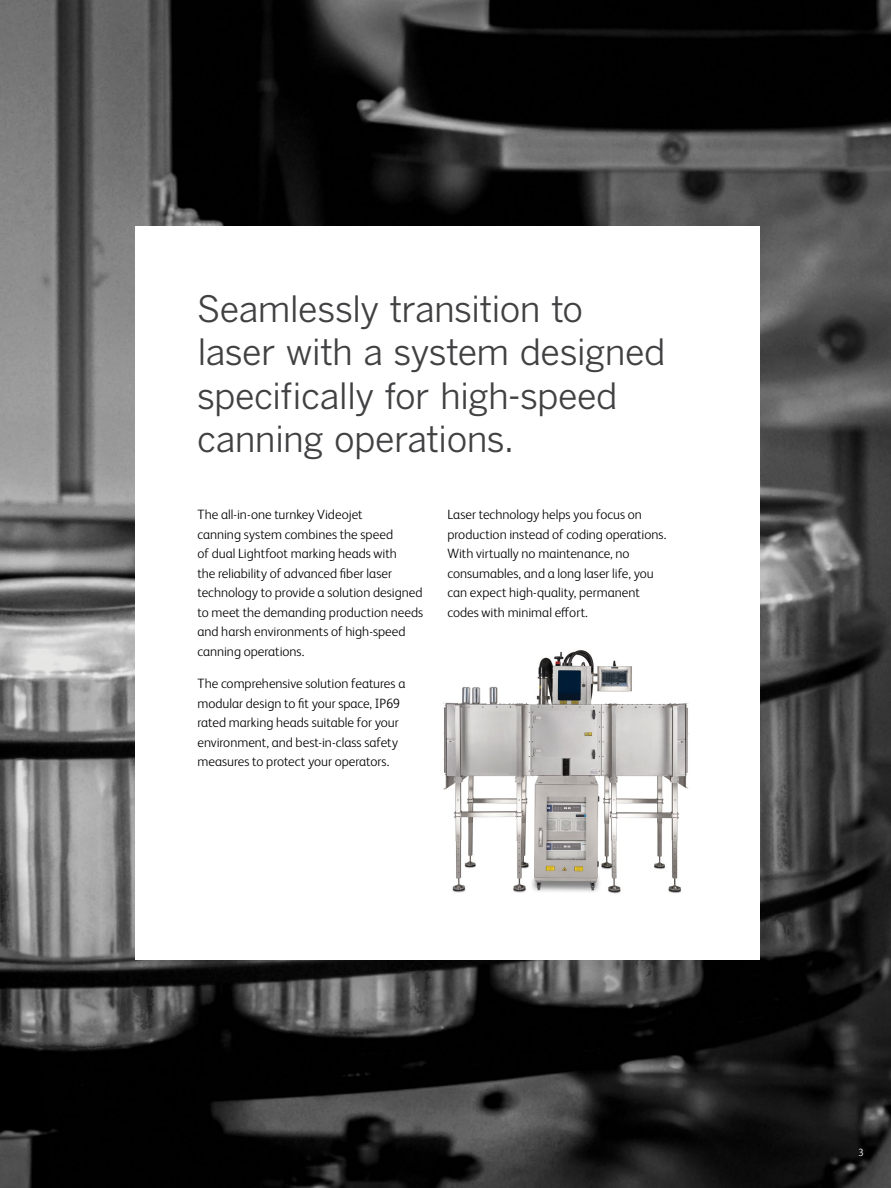
<style>
.page{position:relative;width:891px;height:1188px;background:#fff}
.page>*{position:absolute;margin:0;border:0;box-sizing:border-box;transform-origin:0 0}
.t1{font:36px/43.5px "Benton Gothic";letter-spacing:-.02em;color:#414042}
.t2{font:300 13.5px/19.5px "FS Albert Pro";color:#000}
.t3{font:300 10.5px "FS Albert Pro";color:#fff}
</style>
<div class="page">
<img style="left:0;top:0;width:891px;height:1188px">
<div style="left:135px;top:226px;width:625px;height:734px;background:#fff"></div>
<img style="left:443px;top:650px;width:246px;height:244px">
<h1 class="t1" style="left:197px;top:288px;width:470px">Seamlessly transition to laser with a system designed specifically for high-speed canning operations.</h1>
<p class="t2" style="left:197px;top:504px;width:227px">The all-in-one turnkey Videojet<br>canning system combines the speed<br>of dual Lightfoot marking heads with<br>the reliability of advanced fiber laser technology to provide a solution designed to meet the demanding production needs and harsh environments of high-speed canning operations.</p>
<p class="t2" style="left:197px;top:673px;width:209px">The comprehensive solution features a modular design to fit your space, IP69 rated marking heads suitable for your environment, and best-in-class safety measures to protect your operators.</p>
<p class="t2" style="left:447px;top:504px;width:220px">Laser technology helps you focus on production instead of coding operations.<br>With virtually no maintenance, no consumables, and a long laser life, you can expect high-quality, permanent codes with minimal effort.</p>
<p class="t3" style="left:858px;top:1145px;width:7px">3</p>
</div>
